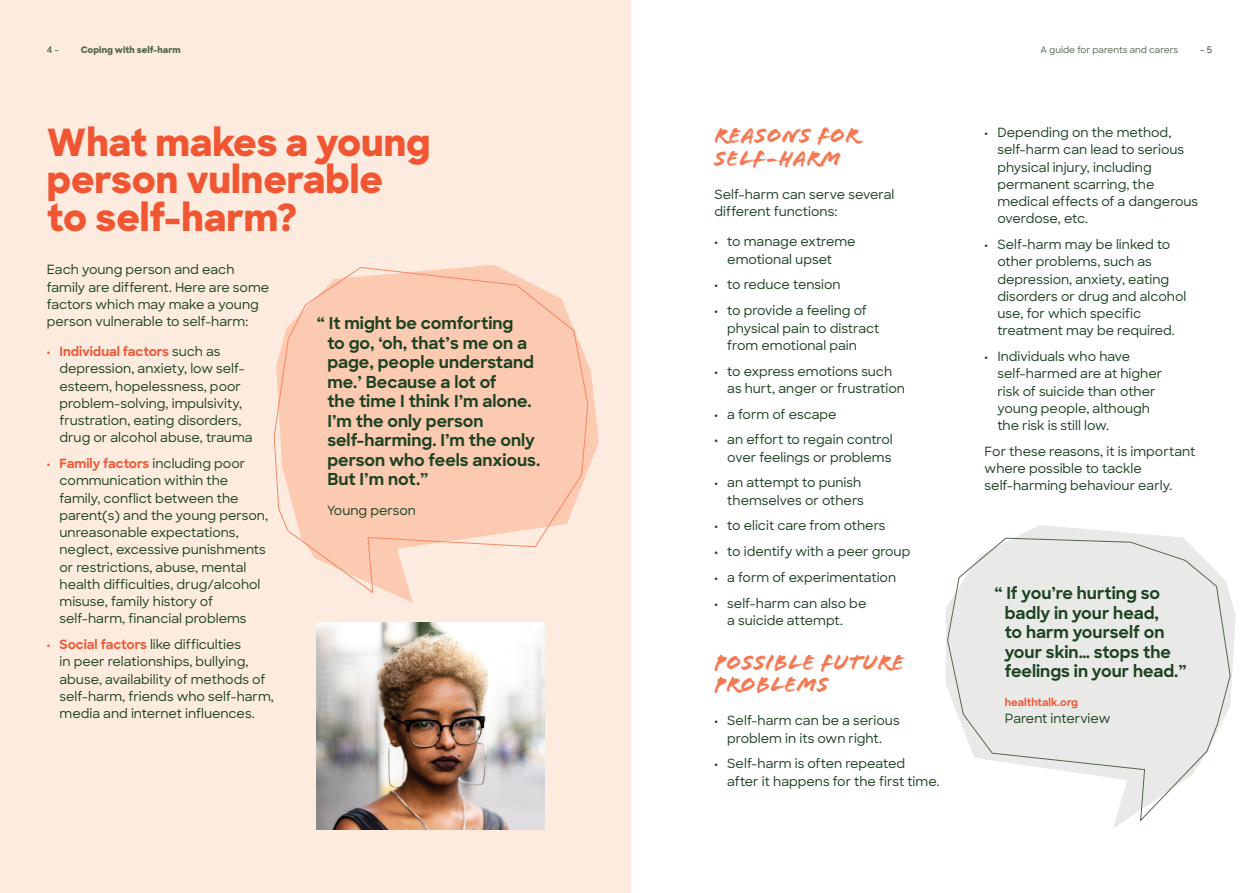
<style>
.page{position:relative;width:1259px;height:893px;background:#fff}
.page>*{position:absolute;margin:0;border:0;box-sizing:border-box;transform-origin:0 0}
.t1{font:800 37.5px/37.5px "Sharp Sans";color:#f15632}
.t2{font:22.5px/22.5px "Flood Std";letter-spacing:.02em;color:#f47953}
.t3{font:700 16.5px/19.5px "Sharp Sans";color:#1c4221}
.t4{font:500 12.75px/17.2px "Sharp Sans";color:#1c4221}
.t5{font:700 10.5px "Sharp Sans";color:#f15632}
.t6{font:500 9px "Sharp Sans";color:#53674d}
.t7{font:800 9px "Sharp Sans";color:#53674d}
.t8{font:500 9px "Sharp Sans";color:#1c4221}
.s1{font-weight:800;color:#f15632}
.s2{font-weight:700;color:#f15632}
.s3{font-weight:800}
</style>
<div class="page">
<div style="left:0;top:0;width:630px;height:893px;background:#feebe0"></div>
<svg style="left:373px;top:265px;width:226px;height:338px"></svg>
<svg style="left:946px;top:525px;width:289px;height:304px"></svg>
<img style="left:317px;top:623px;width:227px;height:206px">
<svg style="left:274px;top:267px;width:314px;height:326px"></svg>
<svg style="left:947px;top:538px;width:283px;height:283px"></svg>
<p class="t8" style="left:47px;top:43px;width:14px">4 -</p>
<p class="t7" style="left:81px;top:43px;width:101px">Coping with self-harm</p>
<p class="t6" style="left:1040px;top:43px;width:139px">A guide for parents and carers</p>
<p class="t8" style="left:1200px;top:43px;width:13px">- 5</p>
<h1 class="t1" style="left:47px;top:122px;width:385px">What makes a young person vulnerable to self-harm?</h1>
<p class="t4" style="left:47px;top:260px;width:224px">Each young person and each family are different. Here are some factors which may make a young person vulnerable to self-harm:</p>
<p class="t4" style="left:60px;top:342px;width:195px;text-indent:-13px"><span class="s1">·</span> <span class="s2">Individual factors</span> such as depression, anxiety, low self&shy;esteem, hopelessness, poor problem-solving, impulsivity, frustration, eating disorders, drug or alcohol abuse, trauma</p>
<p class="t4" style="left:60px;top:454px;width:210px;text-indent:-13px"><span class="s1">·</span> <span class="s2">Family factors</span> including poor communication within the family, conflict between the parent(s) and the young person, unreasonable expectations, neglect, excessive punishments or restrictions, abuse, mental health difficulties, drug/alcohol misuse, family history of self-harm, financial problems</p>
<p class="t4" style="left:60px;top:635px;width:216px;text-indent:-13px"><span class="s1">·</span> <span class="s2">Social factors</span> like difficulties<br>in peer relationships, bullying, abuse, availability of methods of self-harm, friends who self-harm, media and internet influences.</p>
<p class="t3" style="left:327px;top:313px;width:214px;text-indent:-10px">“ It might be comforting<br>to go, ‘oh, that’s me on a page, people understand me.’ Because a lot of<br>the time I think I’m alone.<br>I’m the only person self-harming. I’m the only person who feels anxious.<br>But I’m not.”</p>
<p class="t4" style="left:327px;top:501px;width:90px">Young person</p>
<h2 class="t2" style="left:714px;top:125px;width:146px">REASONS FOR<br>SELF-HARM</h2>
<p class="t4" style="left:714px;top:185px;width:181px">Self-harm can serve several different functions:</p>
<p class="t4" style="left:727px;top:233px;width:130px;text-indent:-13px"><span class="s3">·</span> to manage extreme emotional upset</p>
<p class="t4" style="left:714px;top:271px;width:154px;line-height:25.8px"><span class="s3">·</span> to reduce tension<br><span class="s3">·</span> to provide a feeling of</p>
<p class="t4" style="left:727px;top:319px;width:153px">physical pain to distract from emotional pain</p>
<p class="t4" style="left:727px;top:362px;width:179px;text-indent:-13px"><span class="s3">·</span> to express emotions such as hurt, anger or frustration</p>
<p class="t4" style="left:714px;top:400px;width:180px;line-height:25.8px"><span class="s3">·</span> a form of escape<br><span class="s3">·</span> an effort to regain control</p>
<p class="t4" style="left:714px;top:443px;width:178px;line-height:25.8px;text-indent:13px">over feelings or problems <span class="s3">·</span> an attempt to punish</p>
<p class="t4" style="left:714px;top:486px;width:197px;line-height:25.8px;text-indent:13px">themselves or others<br><span class="s3">·</span> to elicit care from others<br><span class="s3">·</span> to identify with a peer group <span class="s3">·</span> a form of experimentation<br><span class="s3">·</span> self-harm can also be</p>
<p class="t4" style="left:727px;top:611px;width:117px">a suicide attempt.</p>
<h2 class="t2" style="left:714px;top:651px;width:191px">POSSIBLE FUTURE<br>PROBLEMS</h2>
<p class="t4" style="left:714px;top:711px;width:187px;text-align:center"><span class="s3">·</span> Self-harm can be a serious problem in its own right.</p>
<p class="t4" style="left:727px;top:754px;width:214px;text-indent:-13px"><span class="s3">·</span> Self-harm is often repeated after it happens for the first time.</p>
<p class="t4" style="left:997px;top:123px;width:202px;text-indent:-13px"><span class="s3">·</span> Depending on the method, self-harm can lead to serious physical injury, including permanent scarring, the medical effects of a dangerous overdose, etc.</p>
<p class="t4" style="left:997px;top:235px;width:190px;text-indent:-13px"><span class="s3">·</span> Self-harm may be linked to other problems, such as depression, anxiety, eating disorders or drug and alcohol use, for which specific treatment may be required.</p>
<p class="t4" style="left:997px;top:347px;width:166px;text-indent:-13px"><span class="s3">·</span> Individuals who have self-harmed are at higher risk of suicide than other young people, although the risk is still low.</p>
<p class="t4" style="left:984px;top:442px;width:212px">For these reasons, it is important where possible to tackle self-harming behaviour early.</p>
<p class="t3" style="left:1005px;top:583px;width:183px;text-indent:-10px">“ If you’re hurting so badly in your head,<br>to harm yourself on your skin… stops the feelings in your head.”</p>
<p class="t5" style="left:1005px;top:694px;width:75px">healthtalk.org</p>
<p class="t4" style="left:1005px;top:709px;width:107px">Parent interview</p>
</div>
